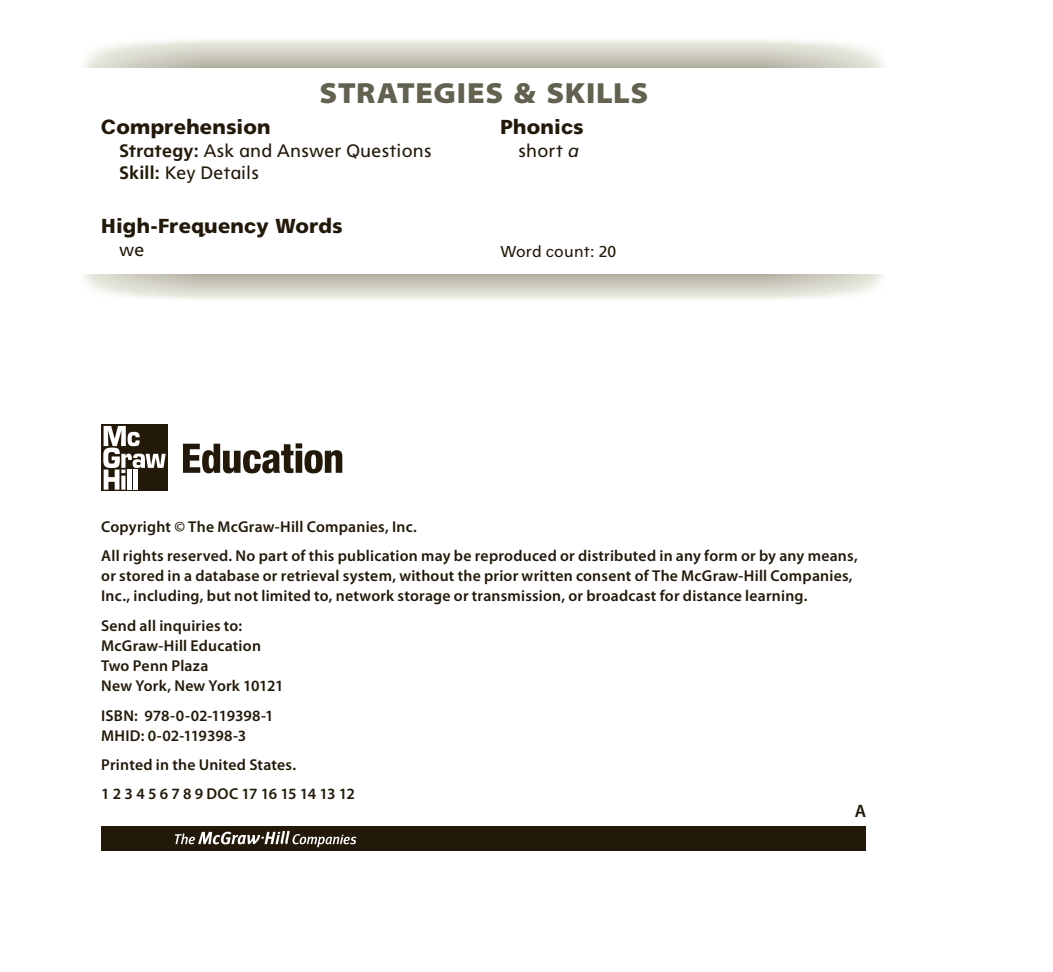
<style>
.page{position:relative;width:1053px;height:972px;background:#fff}
.page>*{position:absolute;margin:0;border:0;box-sizing:border-box;transform-origin:0 0}
.t1{font:900 semi-expanded 29.25px "Myriad Pro";letter-spacing:.02em;color:#636251}
.t2{font:20.25px "MGH Frutiger Blk Std";letter-spacing:.015em;color:#22190a}
.t3{font:18px/22.5px "MGH Frutiger Std";letter-spacing:.015em;color:#22190a}
.t4{font:600 18px "Myriad Pro";color:#22190a}
.t5{font:600 15.75px/20.2px "Myriad Pro";letter-spacing:.015em;color:#22190a}
.t6{font:15.75px "MGH Frutiger Std";letter-spacing:.015em;color:#22190a}
.s1{font-weight:700}
.s2{font-style:italic}
</style>
<div class="page">
<div style="left:101px;top:826px;width:765px;height:24px;background:#22190a"></div>
<svg style="left:175px;top:831px;width:181px;height:16px"></svg>
<svg style="left:183px;top:443px;width:159px;height:30px"></svg>
<div style="left:101px;top:424px;width:67px;height:67px;background:#22190a"></div>
<svg style="left:103px;top:426px;width:63px;height:64px"></svg>
<svg style="left:121px;top:476px;width:4px;height:14px"></svg>
<hr style="left:127px;top:470px;width:4px;height:20px;background:#fff">
<hr style="left:134px;top:470px;width:4px;height:20px;background:#fff">
<p class="t1" style="left:320px;top:82px;width:331px">STRATEGIES &amp; SKILLS</p>
<p class="t2" style="left:101px;top:119px;width:171px">Comprehension</p>
<p class="t3" style="left:119px;top:141px;width:314px"><span class="s1">Strategy:</span> Ask and Answer Questions<br><span class="s1">Skill:</span> Key Details</p>
<p class="t2" style="left:101px;top:218px;width:243px">High-Frequency Words</p>
<p class="t3" style="left:119px;top:240px;width:27px">we</p>
<p class="t2" style="left:501px;top:119px;width:84px">Phonics</p>
<p class="t3" style="left:519px;top:141px;width:61px">short <span class="s2">a</span></p>
<p class="t6" style="left:500px;top:245px;width:117px">Word count: 20</p>
<p class="t5" style="left:101px;top:513px;width:758px;line-height:29.2px">Copyright © The McGraw-Hill Companies, Inc.<br>All rights reserved. No part of this publication may be reproduced or distributed in any form or by any means,</p>
<p class="t5" style="left:101px;top:567px;width:753px">or stored in a database or retrieval system, without the prior written consent of The McGraw-Hill Companies,<br>Inc., including, but not limited to, network storage or transmission, or broadcast for distance learning.</p>
<p class="t5" style="left:101px;top:616px;width:184px">Send all inquiries to:<br>McGraw-Hill Education<br>Two Penn Plaza<br>New York, New York 10121</p>
<p class="t5" style="left:101px;top:706px;width:174px">ISBN: 978-0-02-119398-1<br>MHID: 0-02-119398-3</p>
<p class="t5" style="left:101px;top:751px;width:255px;line-height:29.2px">Printed in the United States.<br>1 2 3 4 5 6 7 8 9 DOC 17 16 15 14 13 12</p>
<p class="t4" style="left:855px;top:804px;width:13px">A</p>
</div>
